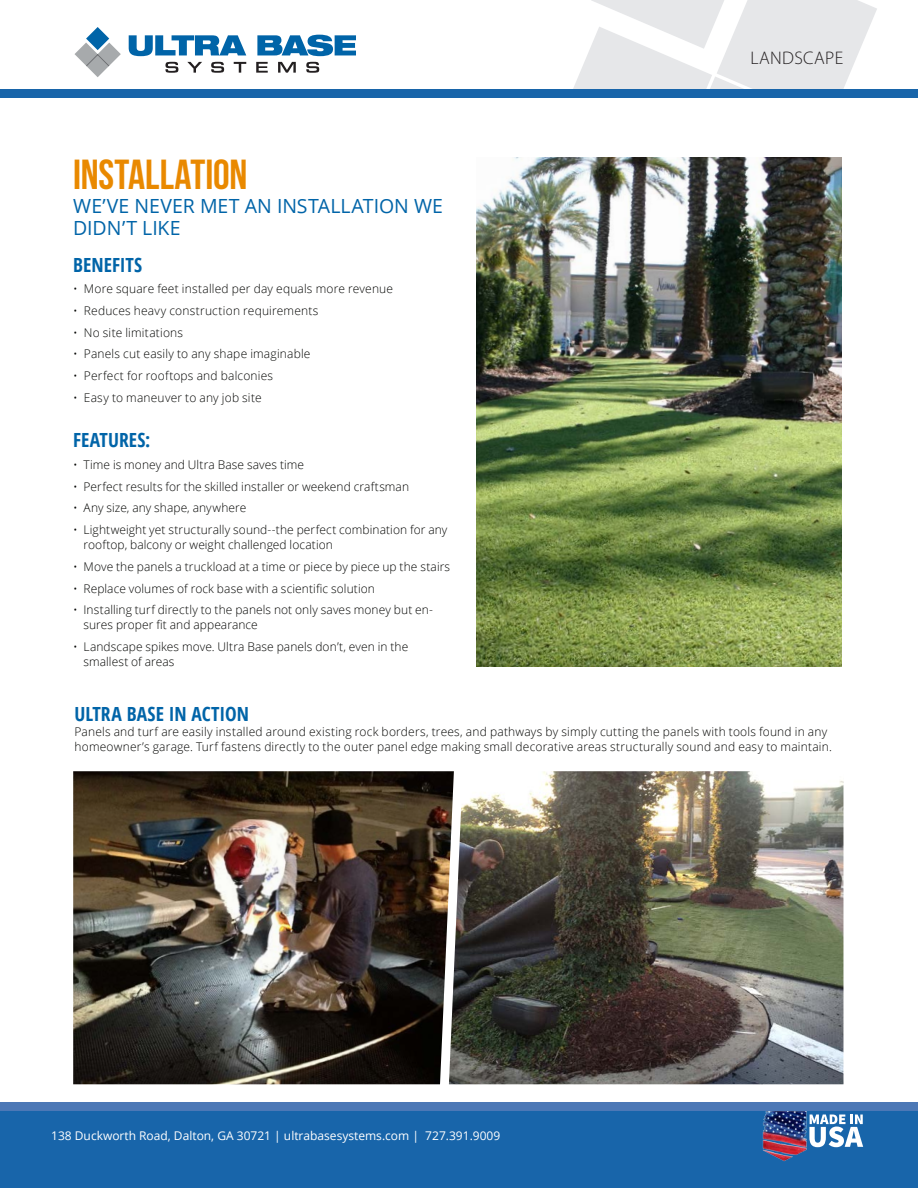
<style>
.page{position:relative;width:918px;height:1188px;background:#fff}
.page>*{position:absolute;margin:0;border:0;box-sizing:border-box;transform-origin:0 0}
.t1{font:700 42px "Bebas Neue";letter-spacing:-.005em;color:#e98900}
.t2{font:19.5px/22.5px "Open Sans";color:#0064a8}
.t3{font:700 19.5px "Open Sans Condensed";letter-spacing:.005em;color:#0064a8}
.t4{font:300 18.3px "Myriad Pro";letter-spacing:.02em;color:#231f20}
.t5{font:300 12px/15px "Open Sans";letter-spacing:.01em;color:#040503}
.t6{font:12px "Open Sans";color:#fff}
</style>
<div class="page">
<svg style="left:573px;top:0;width:304px;height:89px"></svg>
<div style="left:0;top:89px;width:918px;height:9px;background:#1865aa"></div>
<div style="left:0;top:1111px;width:918px;height:77px;background:#1865aa"></div>
<img style="left:762px;top:1111px;width:45px;height:51px">
<svg style="left:809px;top:1115px;width:54px;height:32px"></svg>
<div style="left:0;top:1102px;width:918px;height:9px;background:#4c78b6"></div>
<svg style="left:75px;top:27px;width:46px;height:50px"></svg>
<svg style="left:129px;top:35px;width:117px;height:21px"></svg>
<svg style="left:257px;top:35px;width:99px;height:21px"></svg>
<svg style="left:165px;top:62px;width:13px;height:11px"></svg>
<svg style="left:187px;top:62px;width:15px;height:11px"></svg>
<svg style="left:211px;top:62px;width:13px;height:11px"></svg>
<svg style="left:234px;top:62px;width:12px;height:11px"></svg>
<svg style="left:256px;top:62px;width:12px;height:11px"></svg>
<svg style="left:278px;top:62px;width:18px;height:11px"></svg>
<svg style="left:306px;top:62px;width:13px;height:11px"></svg>
<img style="left:476px;top:158px;width:366px;height:508px">
<img style="left:73px;top:771px;width:376px;height:313px">
<img style="left:449px;top:771px;width:394px;height:313px">
<p class="t1" style="left:73px;top:151px;width:176px">INSTALLATION</p>
<p class="t2" style="left:73px;top:194px;width:371px">WE’VE NEVER MET AN INSTALLATION WE<br>DIDN’T LIKE</p>
<p class="t3" style="left:73px;top:251px;width:70px">BENEFITS</p>
<p class="t5" style="left:73px;top:281px;width:321px">• More square feet installed per day equals more revenue</p>
<p class="t5" style="left:73px;top:303px;width:247px">• Reduces heavy construction requirements</p>
<p class="t5" style="left:73px;top:325px;width:111px">• No site limitations</p>
<p class="t5" style="left:73px;top:346px;width:239px">• Panels cut easily to any shape imaginable</p>
<p class="t5" style="left:73px;top:368px;width:201px">• Perfect for rooftops and balconies</p>
<p class="t5" style="left:73px;top:390px;width:190px">• Easy to maneuver to any job site</p>
<p class="t3" style="left:73px;top:426px;width:79px">FEATURES:</p>
<p class="t5" style="left:73px;top:457px;width:232px">• Time is money and Ultra Base saves time</p>
<p class="t5" style="left:73px;top:478px;width:337px">• Perfect results for the skilled installer or weekend craftsman</p>
<p class="t5" style="left:73px;top:500px;width:175px">• Any size, any shape, anywhere</p>
<p class="t5" style="left:84px;top:522px;width:365px;text-indent:-10px">• Lightweight yet structurally sound--the perfect combination for any rooftop, balcony or weight challenged location</p>
<p class="t5" style="left:73px;top:559px;width:379px">• Move the panels a truckload at a time or piece by piece up the stairs</p>
<p class="t5" style="left:73px;top:580px;width:303px">• Replace volumes of rock base with a scientific solution</p>
<p class="t5" style="left:84px;top:602px;width:351px;text-indent:-10px">• Installing turf directly to the panels not only saves money but en&shy;sures proper fit and appearance</p>
<p class="t5" style="left:84px;top:639px;width:326px;text-indent:-10px">• Landscape spikes move. Ultra Base panels don’t, even in the smallest of areas</p>
<h3 class="t4" style="left:751px;top:47px;width:94px">LANDSCAPE</h3>
<p class="t3" style="left:75px;top:701px;width:176px">ULTRA BASE IN ACTION</p>
<p class="t5" style="left:75px;top:724px;width:759px">Panels and turf are easily installed around existing rock borders, trees, and pathways by simply cutting the panels with tools found in any homeowner’s garage. Turf fastens directly to the outer panel edge making small decorative areas structurally sound and easy to maintain.</p>
<p class="t6" style="left:51px;top:1127px;width:451px">138 Duckworth Road, Dalton, GA 30721 | ultrabasesystems.com | 727.391.9009</p>
</div>
